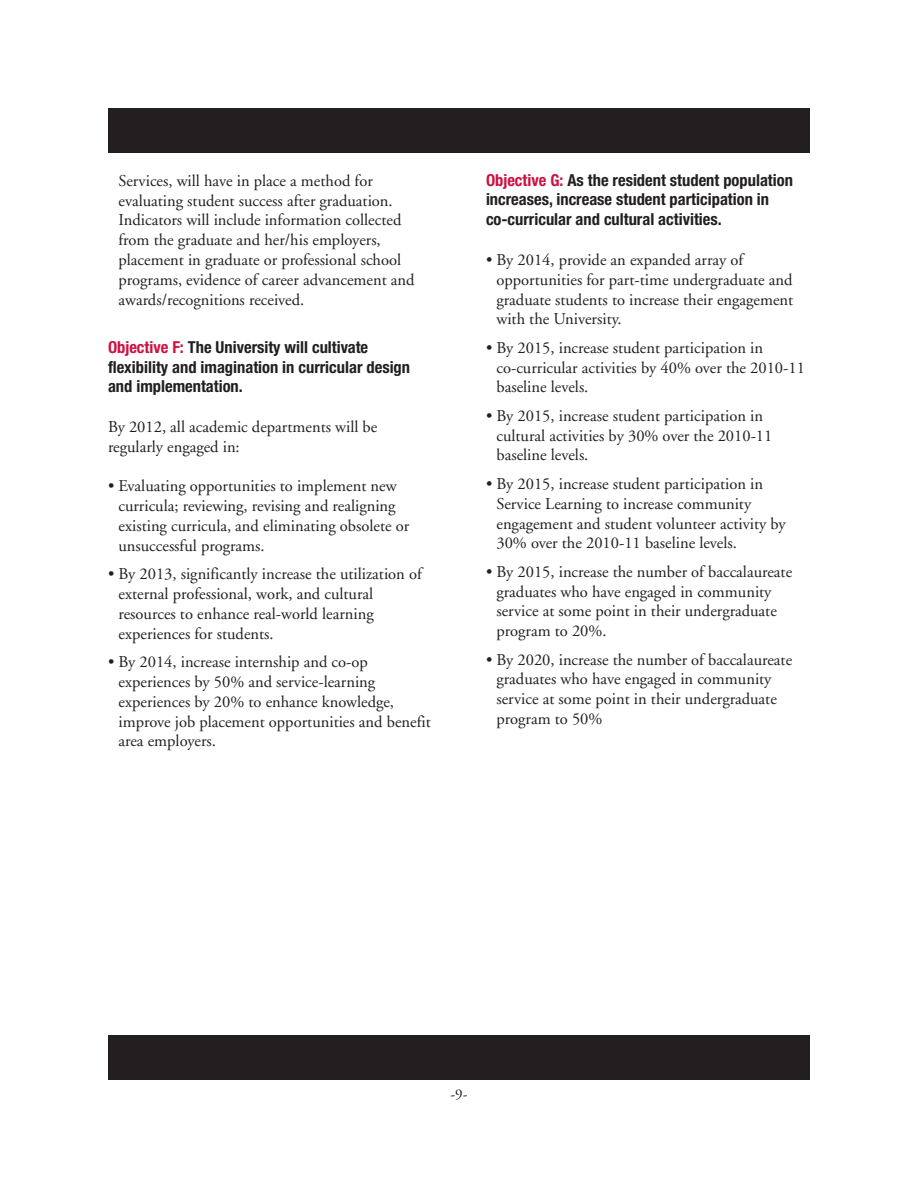
<style>
.page{position:relative;width:918px;height:1188px;background:#fff}
.page>*{position:absolute;margin:0;border:0;box-sizing:border-box;transform-origin:0 0}
.t1{font:16.5px/19.8px "Adobe Garamond";color:#231f20}
.t2{font:700 condensed 16.5px/19.8px "Helvetica Neue";color:#231f20}
.t3{font:15px "Adobe Garamond";color:#231f20}
.s1{color:#cd1141}
</style>
<div class="page">
<div style="left:108px;top:1035px;width:702px;height:45px;background:#231f20"></div>
<div style="left:108px;top:108px;width:702px;height:44px;background:#231f20"></div>
<p class="t1" style="left:118px;top:172px;width:298px">Services, will have in place a method for evaluating student success after graduation.<br>Indicators will include information collected from the graduate and her/his employers, placement in graduate or professional school programs, evidence of career advancement and awards/recognitions received.</p>
<p class="t2" style="left:108px;top:338px;width:304px"><span class="s1">Objective F:</span> The University will cultivate flexibility and imagination in curricular design and implementation.</p>
<p class="t1" style="left:108px;top:418px;width:271px">By 2012, all academic departments will be regularly engaged in:</p>
<p class="t1" style="left:118px;top:478px;width:292px;text-indent:-10px">• Evaluating opportunities to implement new curricula; reviewing, revising and realigning existing curricula, and eliminating obsolete or unsuccessful programs.</p>
<p class="t1" style="left:118px;top:566px;width:305px;text-indent:-10px">• By 2013, significantly increase the utilization of external professional, work, and cultural resources to enhance real-world learning experiences for students.</p>
<p class="t1" style="left:118px;top:653px;width:314px;text-indent:-10px">• By 2014, increase internship and co-op experiences by 50% and service-learning experiences by 20% to enhance knowledge, improve job placement opportunities and benefit area employers.</p>
<p class="t2" style="left:486px;top:171px;width:308px"><span class="s1">Objective G:</span> As the resident student population increases, increase student participation in co-curricular and cultural activities.</p>
<p class="t1" style="left:496px;top:251px;width:298px;text-indent:-10px">• By 2014, provide an expanded array of opportunities for part-time undergraduate and graduate students to increase their engagement with the University.</p>
<p class="t1" style="left:496px;top:339px;width:310px;text-indent:-10px">• By 2015, increase student participation in co-curricular activities by 40% over the 2010-11 baseline levels.</p>
<p class="t1" style="left:496px;top:407px;width:277px;text-indent:-10px">• By 2015, increase student participation in cultural activities by 30% over the 2010-11 baseline levels.</p>
<p class="t1" style="left:496px;top:475px;width:291px;text-indent:-10px">• By 2015, increase student participation in Service Learning to increase community engagement and student volunteer activity by 30% over the 2010-11 baseline levels.</p>
<p class="t1" style="left:496px;top:563px;width:297px;text-indent:-10px">• By 2015, increase the number of baccalaureate graduates who have engaged in community service at some point in their undergraduate program to 20%.</p>
<p class="t1" style="left:496px;top:651px;width:297px;text-indent:-10px">• By 2020, increase the number of baccalaureate graduates who have engaged in community service at some point in their undergraduate program to 50%</p>
<p class="t3" style="left:450px;top:1089px;width:19px">-9-</p>
</div>
